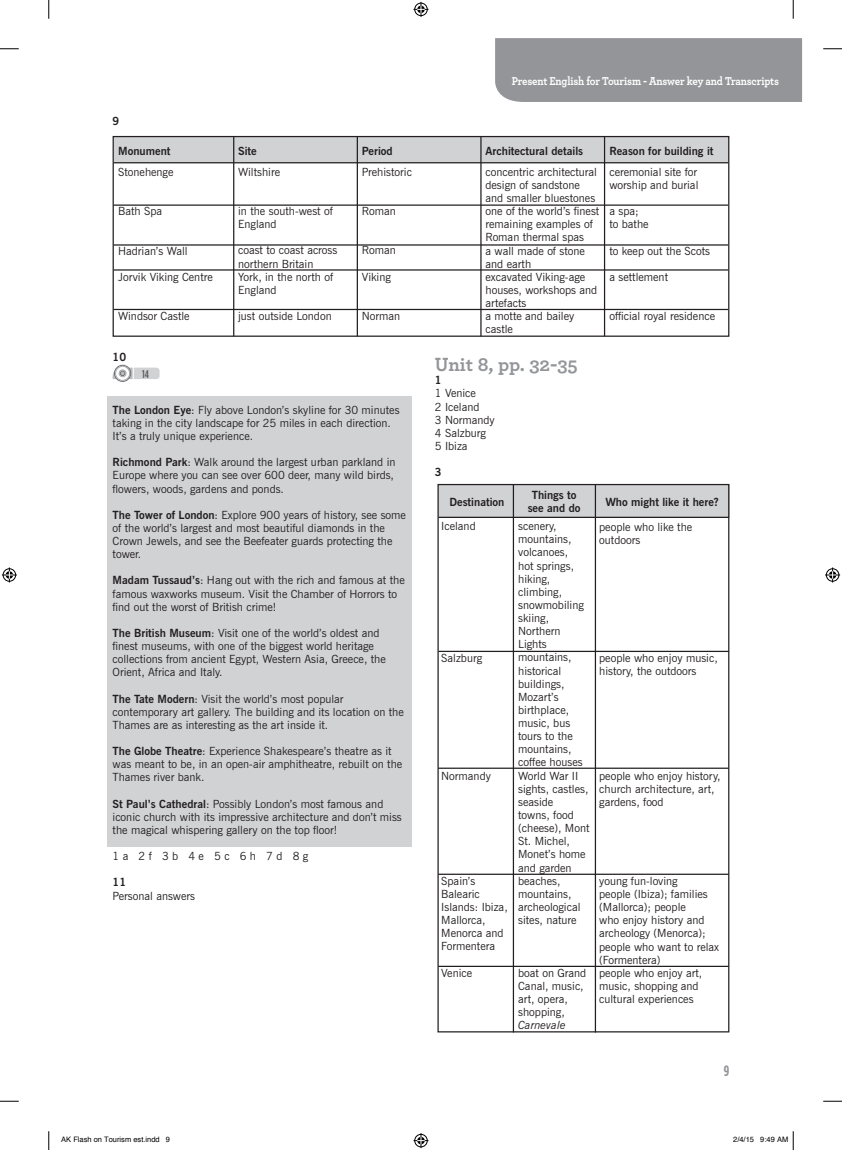
<style>
.page{position:relative;width:842px;height:1150px;background:#fff}
.page>*{position:absolute;margin:0;border:0;box-sizing:border-box;transform-origin:0 0}
.t1{font:700 20px "Archer";color:#939598}
.t2{font:700 condensed 15px "Gotham HTF";color:#939598}
.t3{font:700 12px "Archer";letter-spacing:-.015em;color:#fff;scale:.9 1}
.t4{font:11.25px/13.1px "News Gothic BT";color:#231f20}
.t5{font:700 11.25px/13.1px "News Gothic BT";color:#231f20;text-align:center}
.t6{font:italic 11.25px "News Gothic BT";color:#231f20}
.t7{font:500 condensed 11.12px "Gotham HTF";color:#57585a}
.t8{font:7.5px "Helvetica";color:#000}
.s1{font-weight:700}
</style>
<div class="page">
<div style="left:495px;top:38px;width:307px;height:64px;background:#939598"></div>
<div style="left:107px;top:396px;width:305px;height:451px;background:#d1d2d4"></div>
<svg style="left:113px;top:364px;width:47px;height:18px"></svg>
<div style="left:119px;top:370px;width:7px;height:7px;border:1px solid #a8a9ad;border-radius:50%"></div>
<div style="left:115px;top:366px;width:15px;height:14px;border:1px solid #a8a9ad;border-radius:50%"></div>
<div style="left:114px;top:137px;width:614px;height:26px;background:#d1d2d4"></div>
<div style="left:113px;top:136px;width:616px;height:201px;border:1px solid #231f20"></div>
<hr style="left:233px;top:137px;width:1px;height:199px;background:#231f20">
<hr style="left:357px;top:137px;width:1px;height:199px;background:#231f20">
<hr style="left:480px;top:137px;width:1px;height:199px;background:#231f20">
<hr style="left:604px;top:137px;width:1px;height:199px;background:#231f20">
<hr style="left:114px;top:162px;width:614px;height:1px;background:#231f20">
<hr style="left:114px;top:204px;width:614px;height:2px;background:#231f20">
<hr style="left:114px;top:244px;width:614px;height:2px;background:#231f20">
<hr style="left:114px;top:269px;width:614px;height:2px;background:#231f20">
<hr style="left:114px;top:309px;width:614px;height:1px;background:#231f20">
<div style="left:438px;top:484px;width:291px;height:33px;background:#d1d2d4"></div>
<div style="left:437px;top:484px;width:292px;height:548px;border:1px solid #231f20"></div>
<hr style="left:438px;top:517px;width:291px;height:1px;background:#231f20">
<hr style="left:438px;top:651px;width:291px;height:1px;background:#231f20">
<hr style="left:438px;top:768px;width:290px;height:1px;background:#231f20">
<hr style="left:438px;top:874px;width:290px;height:1px;background:#231f20">
<hr style="left:438px;top:966px;width:290px;height:1px;background:#231f20">
<hr style="left:513px;top:484px;width:1px;height:548px;background:#231f20">
<hr style="left:595px;top:484px;width:1px;height:548px;background:#231f20">
<svg style="left:0;top:48px;width:19px;height:2px"></svg>
<svg style="left:823px;top:48px;width:19px;height:2px"></svg>
<svg style="left:0;top:1100px;width:19px;height:2px"></svg>
<svg style="left:823px;top:1100px;width:19px;height:2px"></svg>
<svg style="left:48px;top:0;width:2px;height:19px"></svg>
<svg style="left:48px;top:1131px;width:2px;height:19px"></svg>
<svg style="left:792px;top:0;width:2px;height:19px"></svg>
<svg style="left:413px;top:2px;width:15px;height:15px"></svg>
<svg style="left:413px;top:1133px;width:15px;height:15px"></svg>
<svg style="left:2px;top:567px;width:15px;height:15px"></svg>
<svg style="left:825px;top:567px;width:15px;height:15px"></svg>
<svg style="left:792px;top:1131px;width:2px;height:19px"></svg>
<p class="t5" style="left:113px;top:114px;width:8px">9</p>
<p class="t5" style="left:118px;top:144px;width:54px">Monument</p>
<p class="t4" style="left:118px;top:165px;width:57px">Stonehenge</p>
<p class="t4" style="left:118px;top:204px;width:45px">Bath Spa</p>
<p class="t4" style="left:118px;top:244px;width:71px">Hadrian’s Wall</p>
<p class="t4" style="left:118px;top:270px;width:96px">Jorvik Viking Centre</p>
<p class="t4" style="left:118px;top:309px;width:73px">Windsor Castle</p>
<p class="t5" style="left:113px;top:351px;width:15px">10</p>
<p class="t5" style="left:238px;top:144px;width:20px">Site</p>
<p class="t4" style="left:238px;top:165px;width:43px">Wiltshire</p>
<p class="t4" style="left:238px;top:204px;width:96px">in the south-west of<br>England</p>
<p class="t4" style="left:238px;top:244px;width:101px">coast to coast across northern Britain<br>York, in the north of<br>England</p>
<p class="t4" style="left:238px;top:309px;width:95px">just outside London</p>
<p class="t5" style="left:362px;top:144px;width:32px">Period</p>
<p class="t4" style="left:362px;top:165px;width:52px">Prehistoric</p>
<p class="t4" style="left:362px;top:204px;width:35px">Roman</p>
<p class="t4" style="left:362px;top:244px;width:35px">Roman</p>
<p class="t4" style="left:362px;top:270px;width:31px">Viking</p>
<p class="t4" style="left:362px;top:309px;width:40px">Norman</p>
<p class="t7" style="left:142px;top:368px;width:8px">14</p>
<p class="t4" style="left:113px;top:403px;width:288px"><span class="s1">The London Eye</span>: Fly above London’s skyline for 30 minutes taking in the city landscape for 25 miles in each direction.<br>It’s a truly unique experience.</p>
<p class="t4" style="left:113px;top:456px;width:284px"><span class="s1">Richmond Park</span>: Walk around the largest urban parkland in<br>Europe where you can see over 600 deer, many wild birds, flowers, woods, gardens and ponds.</p>
<p class="t4" style="left:113px;top:508px;width:295px"><span class="s1">The Tower of London</span>: Explore 900 years of history, see some of the world’s largest and most beautiful diamonds in the Crown Jewels, and see the Beefeater guards protecting the tower.</p>
<p class="t4" style="left:113px;top:574px;width:294px"><span class="s1">Madam Tussaud’s</span>: Hang out with the rich and famous at the famous waxworks museum. Visit the Chamber of Horrors to find out the worst of British crime!</p>
<p class="t4" style="left:113px;top:626px;width:275px"><span class="s1">The British Museum</span>: Visit one of the world’s oldest and finest museums, with one of the biggest world heritage collections from ancient Egypt, Western Asia, Greece, the Orient, Africa and Italy.</p>
<p class="t4" style="left:113px;top:692px;width:293px"><span class="s1">The Tate Modern</span>: Visit the world’s most popular contemporary art gallery. The building and its location on the<br>Thames are as interesting as the art inside it.</p>
<p class="t4" style="left:113px;top:744px;width:291px"><span class="s1">The Globe Theatre</span>: Experience Shakespeare’s theatre as it was meant to be, in an open-air amphitheatre, rebuilt on the<br>Thames river bank.</p>
<p class="t4" style="left:113px;top:797px;width:291px"><span class="s1">St Paul’s Cathedral</span>: Possibly London’s most famous and iconic church with its impressive architecture and don’t miss the magical whispering gallery on the top floor!</p>
<p class="t4" style="left:113px;top:849px;width:197px">1 a 2 f 3 b 4 e 5 c 6 h 7 d 8 g</p>
<p class="t5" style="left:113px;top:876px;width:15px">11</p>
<p class="t4" style="left:113px;top:889px;width:84px">Personal answers</p>
<p class="t3" style="left:512px;top:71px;width:298px">Present English for Tourism - Answer key and Transcripts</p>
<p class="t5" style="left:485px;top:144px;width:99px">Architectural details</p>
<p class="t4" style="left:485px;top:165px;width:115px">concentric architectural design of sandstone and smaller bluestones one of the world’s finest remaining examples of<br>Roman thermal spas<br>a wall made of stone and earth<br>excavated Viking-age houses, workshops and artefacts<br>a motte and bailey castle</p>
<h1 class="t1" style="left:435px;top:349px;width:145px">Unit 8, pp. 32-35</h1>
<p class="t5" style="left:435px;top:374px;width:8px">1</p>
<p class="t4" style="left:435px;top:387px;width:61px">1 Venice<br>2 Iceland<br>3 Normandy<br>4 Salzburg<br>5 Ibiza</p>
<p class="t5" style="left:435px;top:465px;width:8px">3</p>
<p class="t5" style="left:609px;top:144px;width:106px">Reason for building it</p>
<p class="t4" style="left:609px;top:165px;width:90px">ceremonial site for worship and burial</p>
<p class="t4" style="left:609px;top:204px;width:41px">a spa; to bathe</p>
<p class="t4" style="left:609px;top:244px;width:102px">to keep out the Scots</p>
<p class="t4" style="left:609px;top:270px;width:60px">a settlement</p>
<p class="t4" style="left:609px;top:309px;width:107px">official royal residence</p>
<p class="t5" style="left:449px;top:495px;width:57px">Destination</p>
<p class="t4" style="left:441px;top:520px;width:36px">Iceland</p>
<p class="t4" style="left:441px;top:651px;width:42px">Salzburg</p>
<p class="t4" style="left:441px;top:769px;width:51px">Normandy</p>
<p class="t4" style="left:441px;top:874px;width:68px">Spain’s<br>Balearic<br>Islands: Ibiza,<br>Mallorca,<br>Menorca and<br>Formentera</p>
<p class="t4" style="left:441px;top:966px;width:32px">Venice</p>
<p class="t5" style="left:527px;top:488px;width:54px">Things to see and do</p>
<p class="t4" style="left:518px;top:519px;width:73px">scenery, mountains, volcanoes,<br>hot springs, hiking, climbing, snowmobiling skiing,<br>Northern<br>Lights mountains, historical buildings,<br>Mozart’s birthplace, music, bus tours to the mountains, coffee houses<br>World War II sights, castles, seaside<br>towns, food (cheese), Mont<br>St. Michel,<br>Monet’s home and garden beaches, mountains, archeological sites, nature</p>
<p class="t4" style="left:518px;top:966px;width:70px">boat on Grand<br>Canal, music, art, opera, shopping,</p>
<p class="t6" style="left:518px;top:1018px;width:49px">Carnevale</p>
<p class="t5" style="left:605px;top:495px;width:115px">Who might like it here?</p>
<p class="t4" style="left:599px;top:520px;width:95px">people who like the outdoors</p>
<p class="t4" style="left:599px;top:651px;width:120px">people who enjoy music, history, the outdoors</p>
<p class="t4" style="left:599px;top:769px;width:123px">people who enjoy history, church architecture, art, gardens, food</p>
<p class="t4" style="left:599px;top:874px;width:121px">young fun-loving<br>people (Ibiza); families (Mallorca); people<br>who enjoy history and archeology (Menorca); people who want to relax (Formentera)<br>people who enjoy art, music, shopping and cultural experiences</p>
<h2 class="t2" style="left:724px;top:1063px;width:7px">9</h2>
<p class="t8" style="left:61px;top:1135px;width:110px">AK Flash on Tourism est.indd 9</p>
<p class="t8" style="left:733px;top:1135px;width:57px">2/4/15 9:49 AM</p>
</div>
